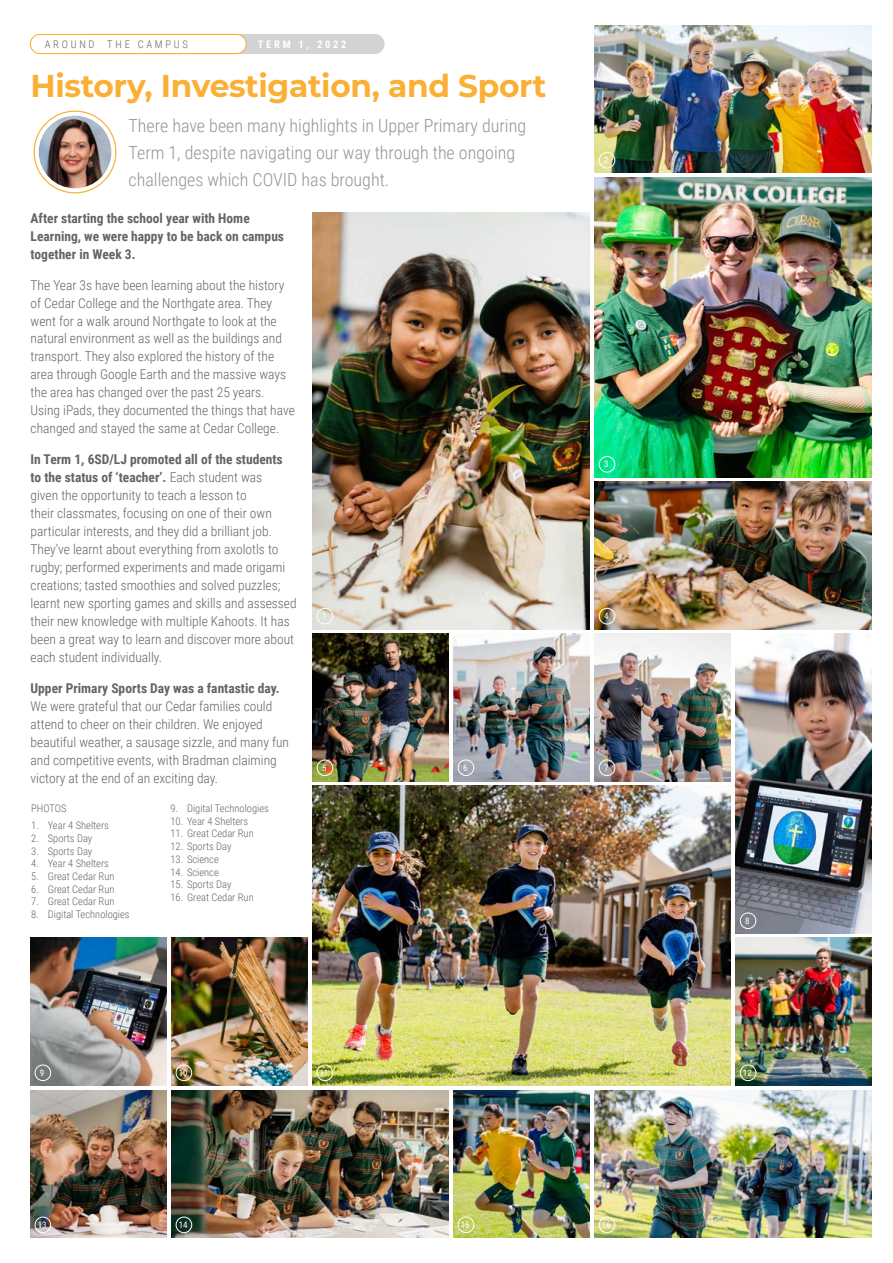
<style>
.page{position:relative;width:893px;height:1263px;background:#fff}
.page>*{position:absolute;margin:0;border:0;box-sizing:border-box;transform-origin:0 0}
.t1{font:700 31.5px "Montserrat";letter-spacing:-.01em;color:#fbaf34}
.t2{font:300 18px/27px "Roboto Condensed";color:#939598}
.t3{font:300 13.5px/18px "Roboto Condensed";color:#636466}
.t4{font:700 13.5px/18px "Roboto Condensed";color:#636466}
.t5{font:300 10.5px "Roboto Condensed";color:#636466}
.t6{font:300 10.5px "Roboto Condensed";letter-spacing:.26em;color:#636466}
.t7{font:700 10.5px "Roboto Condensed";letter-spacing:.26em;color:#fff}
.t8{font:9px "Roboto Condensed";color:#fff}
.s1{font-weight:700}
</style>
<div class="page">
<div style="left:34px;top:111px;width:82px;height:82px;border:1px solid #fbaf34;border-radius:50%"></div>
<img style="left:39px;top:116px;width:72px;height:72px;border-radius:36px">
<div style="left:76px;top:34px;width:308px;height:20px;background:#d1d3d4;border-radius:10px"></div>
<div style="left:75px;top:34px;width:309px;height:20px;border:1px solid #d1d3d4;border-radius:10px"></div>
<div style="left:30px;top:34px;width:216px;height:20px;background:#fff;border-radius:10px"></div>
<div style="left:30px;top:34px;width:217px;height:20px;border:1px solid #fcaf17;border-radius:10px"></div>
<img style="left:30px;top:1090px;width:137px;height:147px">
<img style="left:30px;top:938px;width:137px;height:147px">
<img style="left:171px;top:1090px;width:278px;height:147px">
<img style="left:171px;top:938px;width:137px;height:147px">
<img style="left:312px;top:786px;width:419px;height:299px">
<img style="left:312px;top:634px;width:137px;height:147px">
<img style="left:312px;top:213px;width:278px;height:416px">
<img style="left:453px;top:1090px;width:137px;height:147px">
<img style="left:453px;top:634px;width:137px;height:147px">
<img style="left:594px;top:1090px;width:278px;height:147px">
<img style="left:594px;top:634px;width:137px;height:147px">
<img style="left:735px;top:634px;width:137px;height:299px">
<img style="left:735px;top:938px;width:137px;height:147px">
<img style="left:594px;top:482px;width:278px;height:147px">
<img style="left:594px;top:178px;width:278px;height:299px">
<img style="left:594px;top:26px;width:278px;height:147px">
<div style="left:317px;top:608px;width:16px;height:16px;border:1px solid #fff;border-radius:50%"></div>
<div style="left:317px;top:759px;width:16px;height:17px;border:1px solid #fff;border-radius:50%"></div>
<div style="left:458px;top:759px;width:16px;height:17px;border:1px solid #fff;border-radius:50%"></div>
<div style="left:599px;top:759px;width:16px;height:17px;border:1px solid #fff;border-radius:50%"></div>
<div style="left:317px;top:1064px;width:16px;height:17px;border:1px solid #fff;border-radius:50%"></div>
<div style="left:176px;top:1064px;width:16px;height:17px;border:1px solid #fff;border-radius:50%"></div>
<div style="left:35px;top:1064px;width:16px;height:17px;border:1px solid #fff;border-radius:50%"></div>
<div style="left:35px;top:1217px;width:16px;height:16px;border:1px solid #fff;border-radius:50%"></div>
<div style="left:176px;top:1217px;width:16px;height:16px;border:1px solid #fff;border-radius:50%"></div>
<div style="left:458px;top:1217px;width:16px;height:16px;border:1px solid #fff;border-radius:50%"></div>
<div style="left:599px;top:1217px;width:16px;height:16px;border:1px solid #fff;border-radius:50%"></div>
<div style="left:740px;top:1064px;width:16px;height:17px;border:1px solid #fff;border-radius:50%"></div>
<div style="left:740px;top:912px;width:16px;height:17px;border:1px solid #fff;border-radius:50%"></div>
<div style="left:599px;top:608px;width:16px;height:16px;border:1px solid #fff;border-radius:50%"></div>
<div style="left:599px;top:456px;width:16px;height:16px;border:1px solid #fff;border-radius:50%"></div>
<div style="left:599px;top:152px;width:16px;height:16px;border:1px solid #fff;border-radius:50%"></div>
<p class="t6" style="left:45px;top:37px;width:145px">AROUND THE CAMPUS</p>
<p class="t7" style="left:258px;top:37px;width:90px">TERM 1, 2022</p>
<h1 class="t1" style="left:31px;top:65px;width:517px">History, Investigation, and Sport</h1>
<h2 class="t2" style="left:129px;top:112px;width:399px">There have been many highlights in Upper Primary during<br>Term 1, despite navigating our way through the ongoing challenges which COVID has brought.</h2>
<p class="t8" style="left:604px;top:154px;width:6px">2</p>
<p class="t4" style="left:31px;top:208px;width:255px">After starting the school year with Home<br>Learning, we were happy to be back on campus together in Week 3.</p>
<p class="t3" style="left:31px;top:275px;width:266px">The Year 3s have been learning about the history of Cedar College and the Northgate area. They went for a walk around Northgate to look at the natural environment as well as the buildings and transport. They also explored the history of the area through Google Earth and the massive ways the area has changed over the past 25 years.<br>Using iPads, they documented the things that have changed and stayed the same at Cedar College.</p>
<p class="t3" style="left:31px;top:450px;width:268px"><span class="s1">In Term 1, 6SD/LJ promoted all of the students to the status of ‘teacher’.</span> Each student was<br>given the opportunity to teach a lesson to<br>their classmates, focusing on one of their own particular interests, and they did a brilliant job.<br>They’ve learnt about everything from axolotls to rugby; performed experiments and made origami creations; tasted smoothies and solved puzzles; learnt new sporting games and skills and assessed their new knowledge with multiple Kahoots. It has been a great way to learn and discover more about each student individually.</p>
<p class="t4" style="left:31px;top:679px;width:251px">Upper Primary Sports Day was a fantastic day.</p>
<p class="t3" style="left:31px;top:697px;width:260px">We were grateful that our Cedar families could attend to cheer on their children. We enjoyed beautiful weather, a sausage sizzle, and many fun and competitive events, with Bradman claiming victory at the end of an exciting day.</p>
<p class="t5" style="left:31px;top:801px;width:37px">PHOTOS</p>
<p class="t5" style="left:31px;top:818px;width:79px">1. Year 4 Shelters</p>
<p class="t5" style="left:31px;top:831px;width:62px">2. Sports Day</p>
<p class="t5" style="left:31px;top:843px;width:62px">3. Sports Day</p>
<p class="t5" style="left:31px;top:856px;width:79px">4. Year 4 Shelters</p>
<p class="t5" style="left:31px;top:869px;width:85px">5. Great Cedar Run</p>
<p class="t5" style="left:31px;top:882px;width:85px">6. Great Cedar Run</p>
<p class="t5" style="left:31px;top:894px;width:85px">7. Great Cedar Run</p>
<p class="t5" style="left:31px;top:907px;width:100px">8. Digital Technologies</p>
<p class="t5" style="left:171px;top:801px;width:100px">9. Digital Technologies</p>
<p class="t5" style="left:171px;top:814px;width:79px">10. Year 4 Shelters</p>
<p class="t5" style="left:171px;top:826px;width:85px">11. Great Cedar Run</p>
<p class="t5" style="left:171px;top:839px;width:62px">12. Sports Day</p>
<p class="t5" style="left:171px;top:852px;width:50px">13. Science</p>
<p class="t5" style="left:171px;top:865px;width:50px">14. Science</p>
<p class="t5" style="left:171px;top:877px;width:62px">15. Sports Day</p>
<p class="t5" style="left:171px;top:890px;width:85px">16. Great Cedar Run</p>
<p class="t8" style="left:322px;top:610px;width:6px">1</p>
<p class="t8" style="left:604px;top:458px;width:6px">3</p>
<p class="t8" style="left:604px;top:610px;width:6px">4</p>
<p class="t8" style="left:322px;top:761px;width:6px">5</p>
<p class="t8" style="left:463px;top:761px;width:6px">6</p>
<p class="t8" style="left:604px;top:761px;width:6px">7</p>
<p class="t8" style="left:40px;top:1066px;width:6px">9</p>
<p class="t8" style="left:179px;top:1066px;width:10px">10</p>
<p class="t8" style="left:320px;top:1066px;width:10px">11</p>
<p class="t8" style="left:38px;top:1218px;width:10px">13</p>
<p class="t8" style="left:179px;top:1218px;width:10px">14</p>
<p class="t8" style="left:461px;top:1218px;width:10px">15</p>
<p class="t8" style="left:602px;top:1218px;width:10px">16</p>
<p class="t8" style="left:745px;top:914px;width:6px">8</p>
<p class="t8" style="left:743px;top:1066px;width:10px">12</p>
</div>
